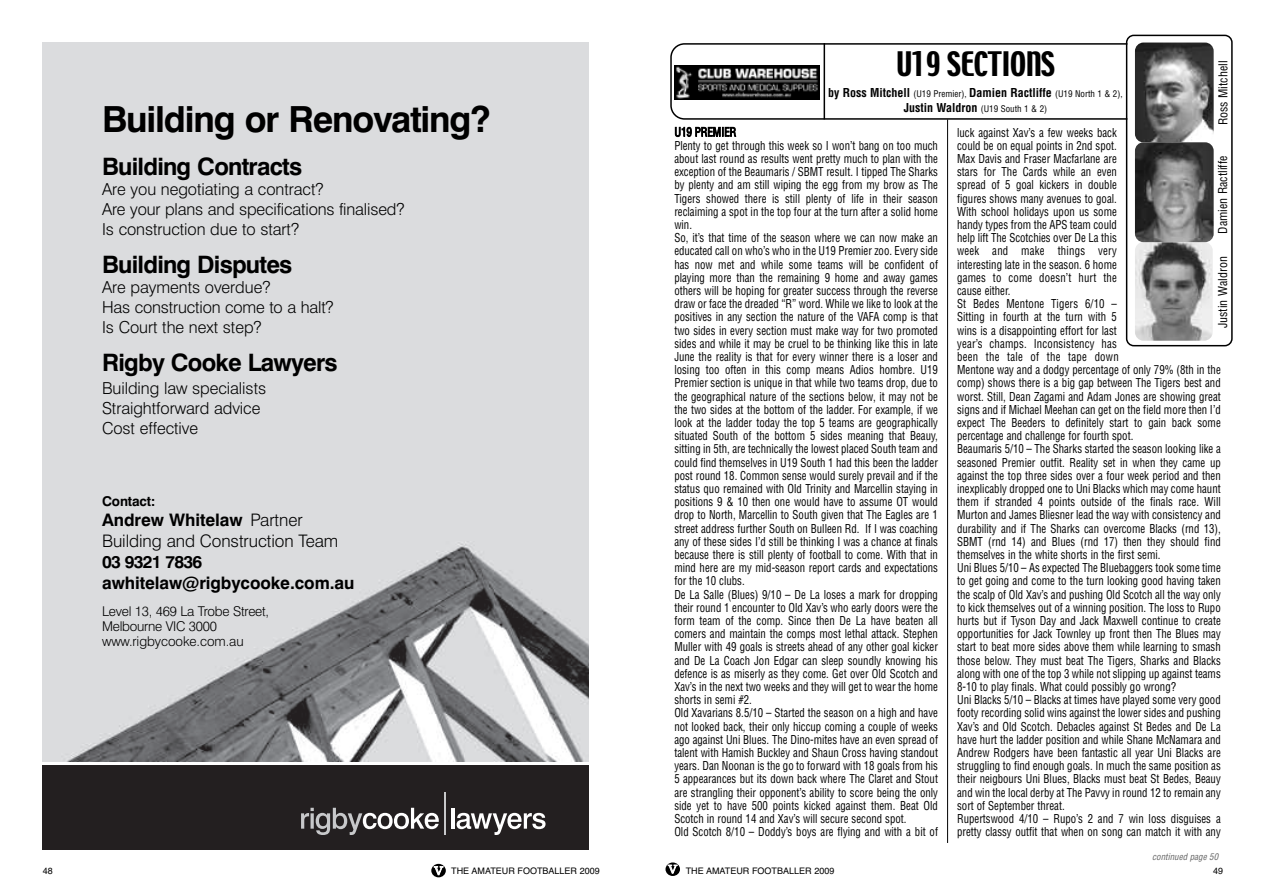
<style>
.page{position:relative;width:1263px;height:893px;background:#fff}
.page>*{position:absolute;margin:0;border:0;box-sizing:border-box;transform-origin:0 0}
.t1{font:700 36px "Swiss 721 BT";letter-spacing:-.03em;color:#000}
.t2{font:30px "Techno";letter-spacing:-.015em;color:#000}
.t3{font:700 24px "Swiss 721 BT";letter-spacing:-.03em;color:#000}
.t4{font:700 17.25px/20.4px "Swiss 721 BT";letter-spacing:-.005em;color:#000}
.t5{font:300 17.25px "Swiss 721 BT";letter-spacing:-.005em;color:#000}
.t6{font:300 16.5px/20px "Swiss 721 BT";letter-spacing:-.005em;color:#000}
.t7{font:300 13.5px/15px "Swiss 721 BT";letter-spacing:-.02em;color:#000}
.t8{font:700 13.5px "Swiss 721 BT";letter-spacing:-.01em;color:#000}
.t9{font:condensed 12px/13.2px "Helvetica";color:#000;scale:.9 1}
.t10{font:700 condensed 12px/14.4px "Helvetica";color:#000;text-align:center}
.t11{font:condensed 12px "Helvetica";color:#000}
.t12{font:9px "Helvetica";color:#000}
.t13{font:italic condensed 9px "Helvetica";color:#666}
.s1{font-weight:300}
.s2{font-family:"Bookman";font-weight:300;font-size:12px;color:#fff}
.s3{font-weight:400;font-size:9px}
</style>
<div class="page">
<img style="left:43px;top:43px;width:546px;height:718px">
<div style="left:43px;top:765px;width:546px;height:85px;background:#231f20"></div>
<svg style="left:301px;top:808px;width:138px;height:27px"></svg>
<hr style="left:451px;top:808px;width:3px;height:21px;background:#fff">
<svg style="left:457px;top:813px;width:88px;height:22px"></svg>
<hr style="left:444px;top:793px;width:1px;height:42px;background:#c7c8ca">
<div style="left:431px;top:864px;width:15px;height:13px;background:#000;border-radius:50%"></div>
<hr style="left:947px;top:119px;width:1px;height:724px;background:#000">
<div style="left:665px;top:862px;width:15px;height:14px;background:#000;border-radius:50%"></div>
<svg style="left:670px;top:35px;width:563px;height:311px"></svg>
<hr style="left:823px;top:43px;width:2px;height:76px;background:#000">
<img style="left:1135px;top:242px;width:78px;height:99px;border-radius:9px">
<img style="left:1135px;top:43px;width:79px;height:99px;border-radius:9px">
<img style="left:1135px;top:142px;width:79px;height:100px;border-radius:9px">
<h1 class="t1" style="left:102px;top:106px;width:390px">Building or Renovating?</h1>
<h3 class="t3" style="left:102px;top:157px;width:202px">Building Contracts</h3>
<h3 class="t6" style="left:102px;top:180px;width:304px">Are you negotiating a contract?<br>Are your plans and specifications finalised?<br>Is construction due to start?</h3>
<h3 class="t3" style="left:102px;top:256px;width:192px">Building Disputes</h3>
<h3 class="t6" style="left:102px;top:279px;width:233px">Are payments overdue?<br>Has construction come to a halt?<br>Is Court the next step?</h3>
<h3 class="t3" style="left:102px;top:354px;width:237px">Rigby Cooke Lawyers</h3>
<h3 class="t6" style="left:102px;top:380px;width:166px">Building law specialists<br>Straightforward advice<br>Cost effective</h3>
<p class="t8" style="left:102px;top:496px;width:55px">Contact:</p>
<h3 class="t4" style="left:102px;top:512px;width:202px">Andrew Whitelaw <span class="s1">Partner</span></h3>
<h3 class="t5" style="left:102px;top:535px;width:238px">Building and Construction Team</h3>
<h3 class="t4" style="left:102px;top:554px;width:254px">03 9321 7836 awhitelaw@rigbycooke.com.au</h3>
<p class="t7" style="left:102px;top:605px;width:169px">Level 13, 469 La Trobe Street,<br>Melbourne VIC 3000 www.rigbycooke.com.au</p>
<p class="t12" style="left:43px;top:866px;width:12px">48</p>
<p class="t12" style="left:434px;top:865px;width:167px"><span class="s2">V</span> THE AMATEUR FOOTBALLER 2009</p>
<h2 class="t2" style="left:896px;top:48px;width:160px">U19 SECTIONS</h2>
<p class="t10" style="left:828px;top:86px;width:296px">by Ross Mitchell <span class="s3">(U19 Premier),</span> Damien Ractliffe <span class="s3">(U19 North 1 &amp; 2),<br></span>Justin Waldron <span class="s3">(U19 South 1 &amp; 2)</span></p>
<p class="t11" style="left:1216px;top:125px;width:66px;rotate:-90deg">Ross Mitchell</p>
<p class="t11" style="left:1216px;top:234px;width:79px;rotate:-90deg">Damien Ractliffe</p>
<p class="t11" style="left:1216px;top:328px;width:73px;rotate:-90deg">Justin Waldron</p>
<p class="t9" style="left:674px;top:126px;width:294px">U19 PREMIER<br>Plenty to get through this week so I won’t bang on too much about last round as results went pretty much to plan with the exception of the Beaumaris / SBMT result. I tipped The Sharks by plenty and am still wiping the egg from my brow as The Tigers showed there is still plenty of life in their season reclaiming a spot in the top four at the turn after a solid home win.<br>So, it’s that time of the season where we can now make an educated call on who’s who in the U19 Premier zoo. Every side has now met and while some teams will be confident of playing more than the remaining 9 home and away games others will be hoping for greater success through the reverse draw or face the dreaded “R” word. While we like to look at the positives in any section the nature of the VAFA comp is that two sides in every section must make way for two promoted sides and while it may be cruel to be thinking like this in late June the reality is that for every winner there is a loser and losing too often in this comp means Adios hombre. U19<br>Premier section is unique in that while two teams drop, due to the geographical nature of the sections below, it may not be the two sides at the bottom of the ladder. For example, if we look at the ladder today the top 5 teams are geographically situated South of the bottom 5 sides meaning that Beauy, sitting in 5th, are technically the lowest placed South team and could find themselves in U19 South 1 had this been the ladder post round 18. Common sense would surely prevail and if the status quo remained with Old Trinity and Marcellin staying in positions 9 &amp; 10 then one would have to assume OT would drop to North, Marcellin to South given that The Eagles are 1 street address further South on Bulleen Rd. If I was coaching any of these sides I’d still be thinking I was a chance at finals because there is still plenty of football to come. With that in mind here are my mid-season report cards and expectations for the 10 clubs.<br>De La Salle (Blues) 9/10 – De La loses a mark for dropping their round 1 encounter to Old Xav’s who early doors were the form team of the comp. Since then De La have beaten all comers and maintain the comps most lethal attack. Stephen Muller with 49 goals is streets ahead of any other goal kicker and De La Coach Jon Edgar can sleep soundly knowing his defence is as miserly as they come. Get over Old Scotch and Xav’s in the next two weeks and they will get to wear the home shorts in semi #2.<br>Old Xavarians 8.5/10 – Started the season on a high and have not looked back, their only hiccup coming a couple of weeks ago against Uni Blues. The Dino-mites have an even spread of talent with Hamish Buckley and Shaun Cross having standout years. Dan Noonan is the go to forward with 18 goals from his 5 appearances but its down back where The Claret and Stout are strangling their opponent’s ability to score being the only side yet to have 500 points kicked against them. Beat Old Scotch in round 14 and Xav’s will secure second spot.<br>Old Scotch 8/10 – Doddy’s boys are flying and with a bit of</p>
<p class="t9" style="left:957px;top:126px;width:294px">luck against Xav’s a few weeks back<br>could be on equal points in 2nd spot.<br>Max Davis and Fraser Macfarlane are<br>stars for The Cards while an even<br>spread of 5 goal kickers in double<br>figures shows many avenues to goal.<br>With school holidays upon us some<br>handy types from the APS team could<br>help lift The Scotchies over De La this<br>week and make things very<br>interesting late in the season. 6 home<br>games to come doesn’t hurt the<br>cause either.<br>St Bedes Mentone Tigers 6/10 –<br>Sitting in fourth at the turn with 5<br>wins is a disappointing effort for last<br>year’s champs. Inconsistency has<br>been the tale of the tape down<br>Mentone way and a dodgy percentage of only 79% (8th in the comp) shows there is a big gap between The Tigers best and worst. Still, Dean Zagami and Adam Jones are showing great signs and if Michael Meehan can get on the field more then I’d expect The Beeders to definitely start to gain back some percentage and challenge for fourth spot.<br>Beaumaris 5/10 – The Sharks started the season looking like a seasoned Premier outfit. Reality set in when they came up against the top three sides over a four week period and then inexplicably dropped one to Uni Blacks which may come haunt them if stranded 4 points outside of the finals race. Will Murton and James Bliesner lead the way with consistency and durability and if The Sharks can overcome Blacks (rnd 13), SBMT (rnd 14) and Blues (rnd 17) then they should find themselves in the white shorts in the first semi.<br>Uni Blues 5/10 – As expected The Bluebaggers took some time to get going and come to the turn looking good having taken the scalp of Old Xav’s and pushing Old Scotch all the way only to kick themselves out of a winning position. The loss to Rupo hurts but if Tyson Day and Jack Maxwell continue to create opportunities for Jack Townley up front then The Blues may start to beat more sides above them while learning to smash those below. They must beat The Tigers, Sharks and Blacks along with one of the top 3 while not slipping up against teams 8-10 to play finals. What could possibly go wrong?<br>Uni Blacks 5/10 – Blacks at times have played some very good footy recording solid wins against the lower sides and pushing Xav’s and Old Scotch. Debacles against St Bedes and De La have hurt the ladder position and while Shane McNamara and Andrew Rodgers have been fantastic all year Uni Blacks are struggling to find enough goals. In much the same position as their neigbours Uni Blues, Blacks must beat St Bedes, Beauy and win the local derby at The Pavvy in round 12 to remain any sort of September threat.<br>Rupertswood 4/10 – Rupo’s 2 and 7 win loss disguises a pretty classy outfit that when on song can match it with any</p>
<p class="t12" style="left:668px;top:866px;width:167px"><span class="s2">V</span> THE AMATEUR FOOTBALLER 2009</p>
<p class="t13" style="left:1152px;top:852px;width:67px">continued page 50</p>
<p class="t12" style="left:1213px;top:866px;width:12px">49</p>
</div>
